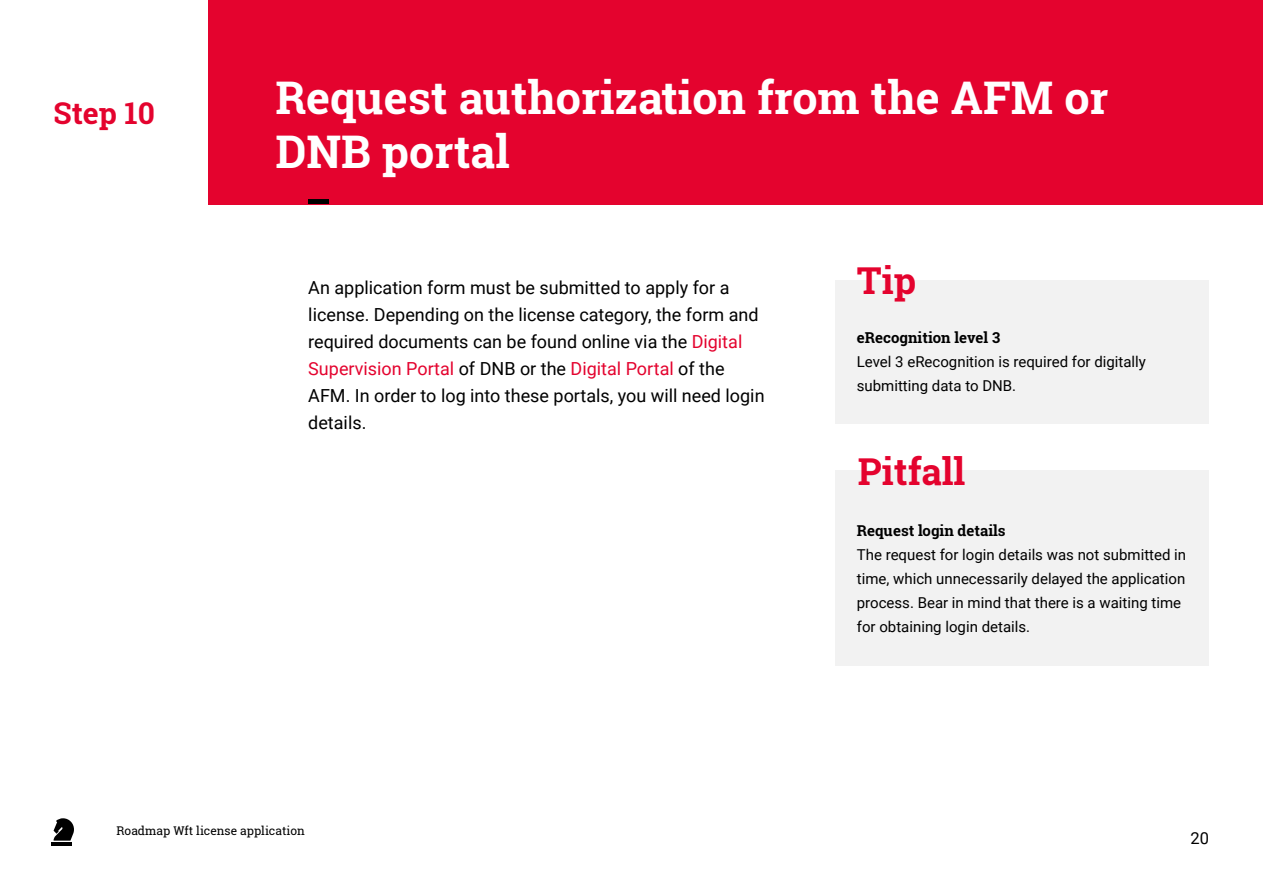
<style>
.page{position:relative;width:1263px;height:893px;background:#fff}
.page>*{position:absolute;margin:0;border:0;box-sizing:border-box;transform-origin:0 0}
.t1{font:700 45px/54px "Roboto Slab";color:#fff}
.t2{font:700 37.05px "Roboto Slab";color:#e4032e}
.t3{font:700 30px "Roboto Slab";color:#e4032e}
.t4{font:18px/27px "Roboto";color:#000}
.t5{font:16.5px "Roboto";color:#000}
.t6{font:15px/24px "Roboto";color:#000}
.t7{font:700 15px "Roboto Slab";color:#000}
.t8{font:12px "Roboto Slab";color:#000}
.s1{color:#e4032e}
</style>
<div class="page">
<div style="left:208px;top:0;width:1055px;height:204px;background:#e4032e"></div>
<hr style="left:308px;top:200px;width:21px;height:4px;background:#000">
<svg style="left:54px;top:818px;width:20px;height:23px"></svg>
<hr style="left:52px;top:842px;width:20px;height:4px;background:#000">
<div style="left:836px;top:470px;width:373px;height:195px;background:#f2f2f2"></div>
<div style="left:836px;top:281px;width:373px;height:143px;background:#f2f2f2"></div>
<h3 class="t3" style="left:54px;top:93px;width:103px">Step 10</h3>
<h1 class="t1" style="left:275px;top:70px;width:835px">Request authorization from the AFM or<br>DNB portal</h1>
<p class="t4" style="left:308px;top:274px;width:458px">An application form must be submitted to apply for a license. Depending on the license category, the form and required documents can be found online via the <span class="s1">Digital Supervision Portal</span> of DNB or the <span class="s1">Digital Portal</span> of the AFM. In order to log into these portals, you will need login details.</p>
<h2 class="t2" style="left:857px;top:255px;width:61px">Tip</h2>
<p class="t7" style="left:857px;top:327px;width:145px">eRecognition level 3</p>
<p class="t6" style="left:857px;top:349px;width:291px">Level 3 eRecognition is required for digitally submitting data to DNB.</p>
<h2 class="t2" style="left:858px;top:446px;width:109px">Pitfall</h2>
<p class="t7" style="left:857px;top:520px;width:150px">Request login details</p>
<p class="t6" style="left:857px;top:542px;width:331px">The request for login details was not submitted in time, which unnecessarily delayed the application process. Bear in mind that there is a waiting time for obtaining login details.</p>
<p class="t8" style="left:117px;top:822px;width:190px">Roadmap Wft license application</p>
<p class="t5" style="left:1190px;top:826px;width:20px">20</p>
</div>
